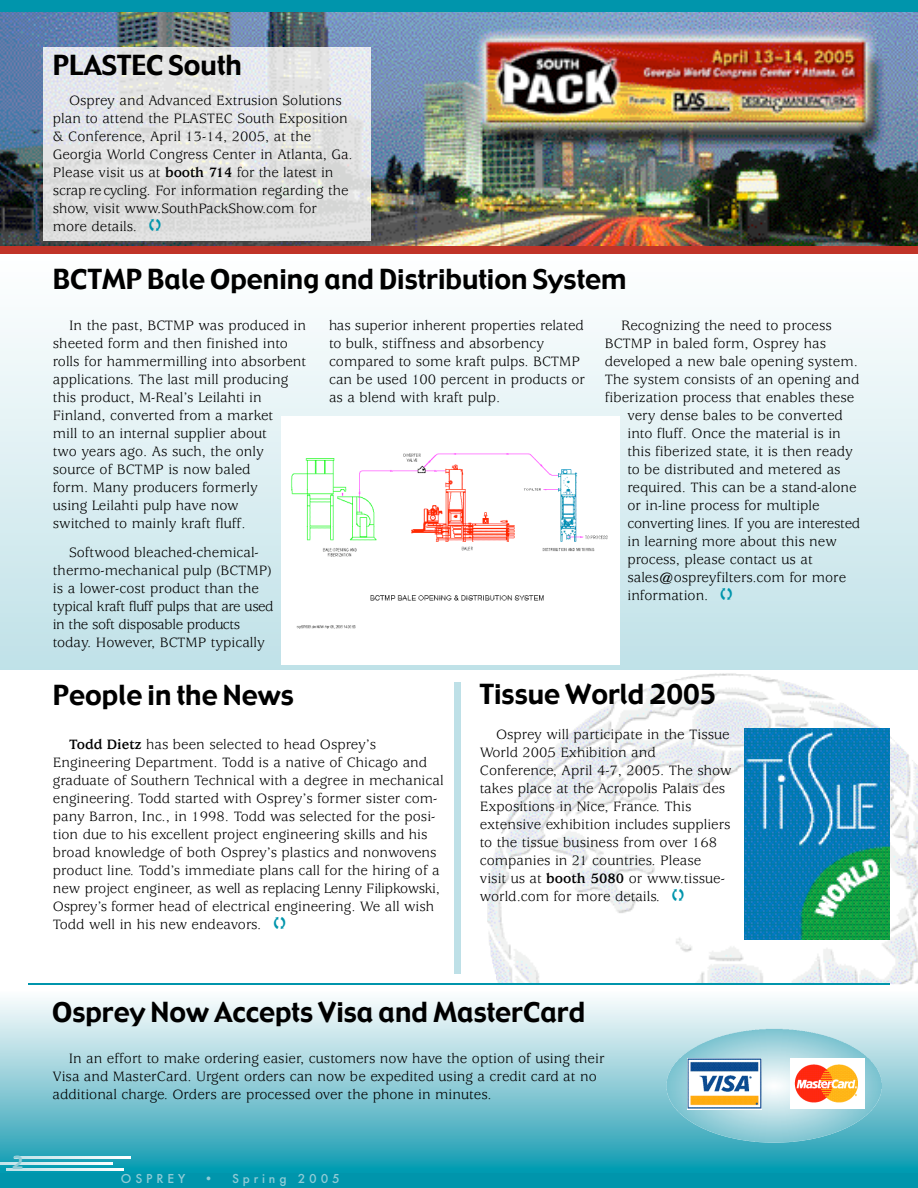
<style>
.page{position:relative;width:918px;height:1188px;background:#fff}
.page>*{position:absolute;margin:0;border:0;box-sizing:border-box;transform-origin:0 0}
.t1{font:27px "Gadget";color:#000}
.t2{font:18px "Gadget";color:#90ccd6}
.t3{font:15px/18px "Usherwood";color:#000}
.t4{font:15px "Usherwood";letter-spacing:-.02em;color:#000}
.t5{font:500 13.5px "Futura";letter-spacing:.285em;color:#90ccd6}
.s1{font-weight:700}
.s2{color:#0095ac}
</style>
<div class="page">
<img style="left:714px;top:673px;width:183px;height:71px">
<img style="left:0;top:12px;width:918px;height:235px">
<img style="left:44px;top:48px;width:326px;height:192px">
<img style="left:0;top:998px;width:918px;height:175px">
<svg style="left:666px;top:1029px;width:216px;height:114px;background:#8bcad6"></svg>
<img style="left:766px;top:1029px;width:116px;height:100px">
<img style="left:0;top:1163px;width:113px;height:2px">
<img style="left:14px;top:1157px;width:117px;height:1px">
<img style="left:7px;top:1169px;width:116px;height:2px">
<div style="left:0;top:1173px;width:918px;height:15px;background:#0095ac"></div>
<div style="left:0;top:0;width:918px;height:12px;background:#0095ac"></div>
<div style="left:790px;top:1059px;width:75px;height:50px;background:#fff"></div>
<img style="left:795px;top:1064px;width:63px;height:39px">
<img style="left:687px;top:1058px;width:75px;height:51px">
<img style="left:745px;top:729px;width:145px;height:211px">
<div style="left:0;top:247px;width:918px;height:7px;background:#c03428"></div>
<hr style="left:28px;top:983px;width:862px;height:2px;background:#0095ac">
<img style="left:291px;top:454px;width:287px;height:36px">
<img style="left:291px;top:490px;width:317px;height:139px">
<div style="left:455px;top:682px;width:6px;height:292px;background:#bee0e7"></div>
<p class="t2" style="left:12px;top:1151px;width:13px">2</p>
<h1 class="t1" style="left:53px;top:48px;width:191px">PLASTEC South</h1>
<p class="t3" style="left:53px;top:93px;width:301px;text-indent:16px">Osprey and Advanced Extrusion Solutions plan to attend the PLASTEC South Exposition &amp; Conference, April 13-14, 2005, at the Georgia World Congress Center in Atlanta, Ga.<br>Please visit us at <span class="s1">booth 71 4</span> for the latest in<br>s c rap re cyc lin g . For information regarding the show, visit www.SouthPackShow.com for more details. <span class="s2">❑</span></p>
<h1 class="t1" style="left:53px;top:262px;width:575px">BCTMP Bale Opening and Distribution System</h1>
<p class="t3" style="left:53px;top:318px;width:255px;text-indent:16px">In the past, BCTMP was produced in sheeted form and then finished into rolls for hammermilling into absorbent applications. The last mill producing this product, M-Real’s Leilahti in Finland, converted from a market<br>mill to an internal supplier about<br>two years ago. As such, the only source of BCTMP is now baled<br>form. Many producers formerly<br>using Leilahti pulp have now<br>switched to mainly kraft fluff.</p>
<p class="t3" style="left:53px;top:545px;width:222px;text-indent:16px">Softwood bleached-chemical&shy;thermo-mechanical pulp (BCTMP) is a lower-cost product than the typical kraft fluff pulps that are used in the soft disposable pro d u c ts today. However, BCTMP typically</p>
<p class="t3" style="left:329px;top:318px;width:258px">has superior inherent properties re la te d to bulk, stiffness and absorbency compared to some kraft pulps. BCTMP can be used 100 percent in products or as a blend with kraft pulp.</p>
<p class="t3" style="left:621px;top:318px;width:212px">Recognizing the need to process</p>
<p class="t3" style="left:605px;top:336px;width:223px">BCTMP in baled form, Osprey has</p>
<p class="t3" style="left:605px;top:354px;width:255px">developed a new bale opening system.</p>
<p class="t3" style="left:605px;top:372px;width:256px">The system consists of an opening and</p>
<p class="t3" style="left:605px;top:390px;width:251px">fiberization process that enables these</p>
<p class="t3" style="left:627px;top:408px;width:217px">very dense bales to be converted</p>
<p class="t3" style="left:627px;top:426px;width:215px">into fluff. Once the material is in</p>
<p class="t3" style="left:627px;top:444px;width:227px">this fiberized state, it is then ready</p>
<p class="t3" style="left:627px;top:462px;width:215px">to be distributed and metered as</p>
<p class="t3" style="left:627px;top:480px;width:231px">required. This can be a stand-alone</p>
<p class="t3" style="left:627px;top:498px;width:194px">or in-line process for multiple</p>
<p class="t4" style="left:627px;top:518px;width:234px">c o n verting lines. If you are intere s te d</p>
<p class="t3" style="left:627px;top:534px;width:211px">in learning more about this new</p>
<p class="t3" style="left:627px;top:552px;width:187px">process, please contact us at</p>
<p class="t3" style="left:627px;top:570px;width:220px">sales@ospreyfilters.com for more</p>
<p class="t3" style="left:627px;top:588px;width:109px">information. <span class="s2">❑</span></p>
<h1 class="t1" style="left:53px;top:678px;width:243px">People in the News</h1>
<h1 class="t1" style="left:480px;top:677px;width:238px">Tissue World 2005</h1>
<p class="t3" style="left:53px;top:737px;width:392px;text-indent:16px"><span class="s1">Todd Dietz</span> has been selected to head Osprey’s Engineering Department. Todd is a native of Chicago and graduate of Southern Technical with a degree in mechanical engineering. Todd started with Osprey’s former sister com&shy;pany Barron, Inc., in 1998. Todd was selected for the posi&shy;tion due to his excellent project engineering skills and his broad knowledge of both Osprey’s plastics and nonwovens product line. Todd’s immediate plans call for the hiring of a new project engineer, as well as replacing Le n ny Filipkows k i, O s p rey ’s fo rm e r head of electrical engineering. We all wish Todd well in his new endeavors. <span class="s2">❑</span></p>
<p class="t3" style="left:480px;top:727px;width:253px;text-indent:16px">Osprey will participate in the Tissue World 2005 Exhibition and Conference, April 4-7, 2005. The show takes place at the Acropolis Palais des Expositions in Nice, France. This extensive exhibition includes suppliers to the tissue business from over 168 companies in 21 countries. Please visit us at <span class="s1">booth 5080</span> or www.tissue&shy;world.com for more details. <span class="s2">❑</span></p>
<h1 class="t1" style="left:52px;top:995px;width:535px">Osprey Now Accepts Visa and MasterCard</h1>
<p class="t3" style="left:53px;top:1051px;width:554px;text-indent:16px">In an effort to make ordering easier, customers now have the option of using their<br>Visa and MasterCard. Urgent orders can now be expedited using a credit card at no additional charge. Orders are processed over the phone in minutes.</p>
<p class="t5" style="left:121px;top:1172px;width:66px">OSPREY</p>
<p class="t5" style="left:204px;top:1172px;width:137px">• Spring 2005</p>
</div>
